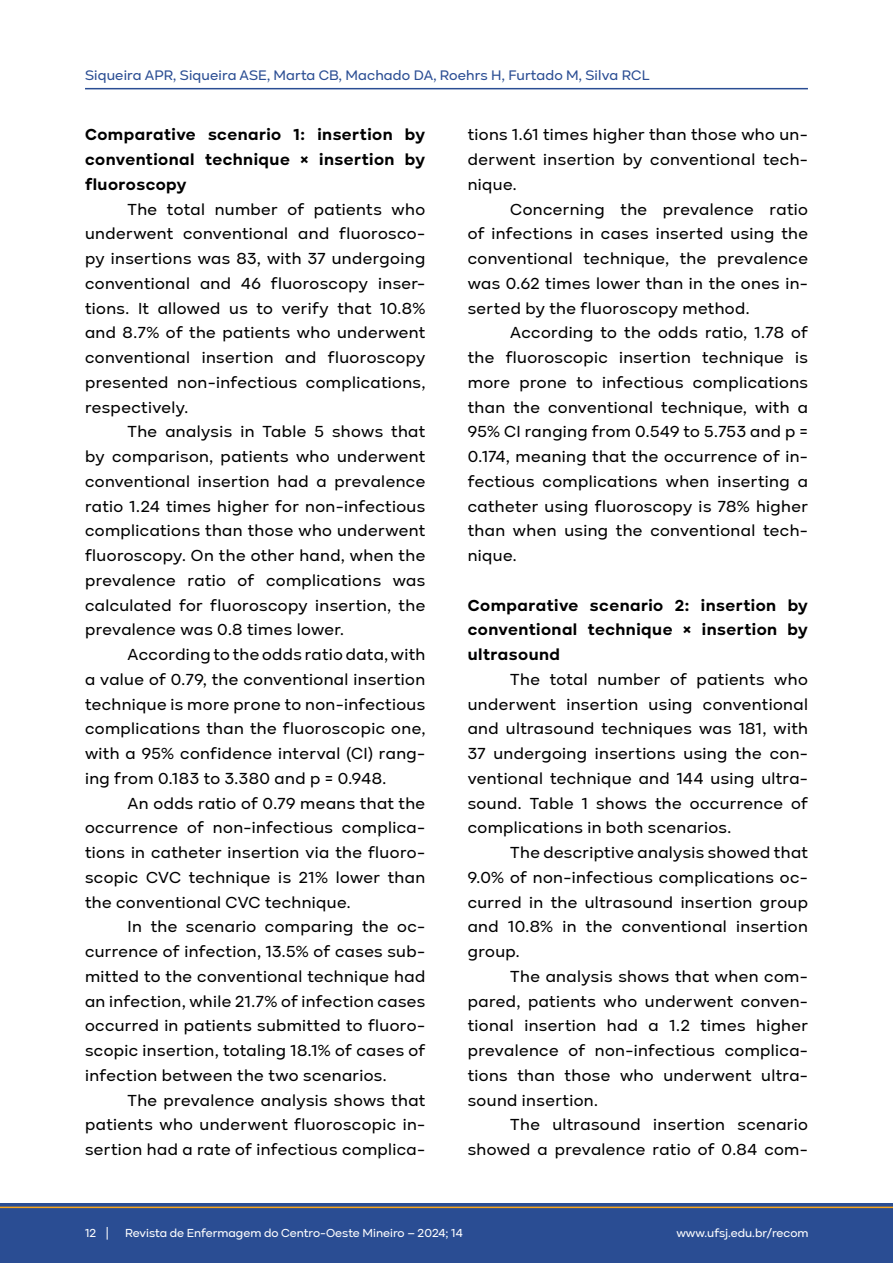
<style>
.page{position:relative;width:893px;height:1263px;background:#fff}
.page>*{position:absolute;margin:0;border:0;box-sizing:border-box;transform-origin:0 0}
.Texto_artigo{font:500 16.5px/24.8px "Kinetika";letter-spacing:.025em;color:#000;text-align:justify}
.Texto_artigo-2{font:700 16.5px/24.8px "Kinetika";letter-spacing:.03em;color:#000;text-align:justify}
.t1{font:500 14.25px "Kinetika";letter-spacing:.01em;color:#2a4d93}
.t2{font:500 12px "Kinetika";color:#fff}
</style>
<div class="page">
<div style="left:0;top:1203px;width:893px;height:60px;background:#2a4d93"></div>
<hr style="left:0;top:1206px;width:893px;height:2px;background:#f7a51c">
<hr style="left:85px;top:88px;width:723px;height:1px;background:#2a4d93">
<p class="t1" style="left:85px;top:67px;width:566px">Siqueira APR, Siqueira ASE, Marta CB, Machado DA, Roehrs H, Furtado M, Silva RCL</p>
<p class="Texto_artigo-2" style="left:85px;top:122px;width:342px">Comparative scenario 1: insertion by conventional technique × insertion by fluoroscopy</p>
<p class="Texto_artigo" style="left:85px;top:196px;width:342px;text-indent:43px">The total number of patients who underwent conventional and fluorosco&shy;py insertions was 83, with 37 undergoing conventional and 46 fluoroscopy inser&shy;tions. It allowed us to verify that 10.8% and 8.7% of the patients who underwent conventional insertion and fluoroscopy presented non-infectious complications, respectively.</p>
<p class="Texto_artigo" style="left:85px;top:419px;width:342px;text-indent:43px">The analysis in Table 5 shows that by comparison, patients who underwent conventional insertion had a prevalence ratio 1.24 times higher for non-infectious complications than those who underwent fluoroscopy. On the other hand, when the prevalence ratio of complications was calculated for fluoroscopy insertion, the prevalence was 0.8 times lower.</p>
<p class="Texto_artigo" style="left:85px;top:642px;width:342px;text-indent:43px">According to the odds ratio data, with a value of 0.79, the conventional insertion technique is more prone to non-infectious complications than the fluoroscopic one, with a 95% confidence interval (CI) rang&shy;ing from 0.183 to 3.380 and p = 0.948.</p>
<p class="Texto_artigo" style="left:85px;top:790px;width:342px;text-indent:43px">An odds ratio of 0.79 means that the occurrence of non-infectious complica&shy;tions in catheter insertion via the fluoro&shy;scopic CVC technique is 21% lower than the conventional CVC technique.</p>
<p class="Texto_artigo" style="left:85px;top:914px;width:342px;text-indent:43px">In the scenario comparing the oc&shy;currence of infection, 13.5% of cases sub&shy;mitted to the conventional technique had an infection, while 21.7% of infection cases occurred in patients submitted to fluoro&shy;scopic insertion, totaling 18.1% of cases of infection between the two scenarios.</p>
<p class="Texto_artigo" style="left:85px;top:1087px;width:342px;text-indent:43px">The prevalence analysis shows that patients who underwent fluoroscopic in&shy;sertion had a rate of infectious complica-</p>
<p class="Texto_artigo" style="left:468px;top:122px;width:342px">tions 1.61 times higher than those who un&shy;derwent insertion by conventional tech&shy;nique.</p>
<p class="Texto_artigo" style="left:468px;top:196px;width:342px;text-indent:43px">Concerning the prevalence ratio of infections in cases inserted using the conventional technique, the prevalence was 0.62 times lower than in the ones in&shy;serted by the fluoroscopy method.</p>
<p class="Texto_artigo" style="left:468px;top:320px;width:342px;text-indent:43px">According to the odds ratio, 1.78 of the fluoroscopic insertion technique is more prone to infectious complications than the conventional technique, with a 95% CI ranging from 0.549 to 5.753 and p = 0.174, meaning that the occurrence of in&shy;fectious complications when inserting a catheter using fluoroscopy is 78% higher than when using the conventional tech&shy;nique.</p>
<p class="Texto_artigo-2" style="left:468px;top:592px;width:342px">Comparative scenario 2: insertion by conventional technique × insertion by ultrasound</p>
<p class="Texto_artigo" style="left:468px;top:667px;width:342px;text-indent:43px">The total number of patients who underwent insertion using conventional and ultrasound techniques was 181, with 37 undergoing insertions using the con&shy;ventional technique and 144 using ultra&shy;sound. Table 1 shows the occurrence of complications in both scenarios.</p>
<p class="Texto_artigo" style="left:468px;top:840px;width:342px;text-indent:43px">The descriptive analysis showed that 9.0% of non-infectious complications oc&shy;curred in the ultrasound insertion group and 10.8% in the conventional insertion group.</p>
<p class="Texto_artigo" style="left:468px;top:964px;width:342px;text-indent:43px">The analysis shows that when com&shy;pared, patients who underwent conven&shy;tional insertion had a 1.2 times higher prevalence of non-infectious complica&shy;tions than those who underwent ultra&shy;sound insertion.</p>
<p class="Texto_artigo" style="left:468px;top:1112px;width:342px;text-align:right">The ultrasound insertion scenario showed a prevalence ratio of 0.84 com-</p>
<p class="t2" style="left:85px;top:1226px;width:25px">12 |</p>
<p class="t2" style="left:125px;top:1226px;width:339px">Revista de Enfermagem do Centro-Oeste Mineiro – 2024; 14</p>
<p class="t2" style="left:676px;top:1226px;width:134px">www.ufsj.edu.br/recom</p>
</div>
